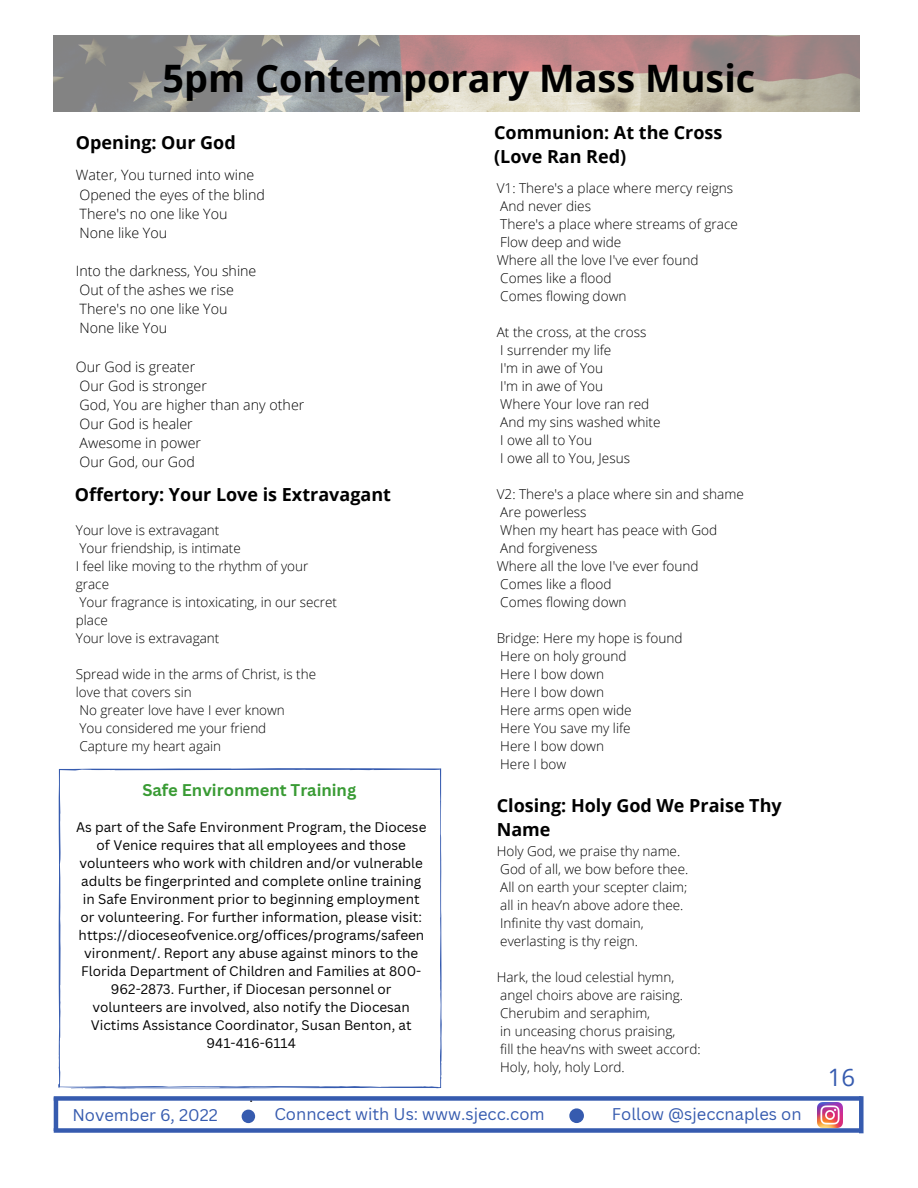
<style>
.page{position:relative;width:918px;height:1188px;background:#fff}
.page>*{position:absolute;margin:0;border:0;box-sizing:border-box;transform-origin:0 0}
.t1{font:700 37.8px "Open Sans";color:#000}
.t2{font:24px "Open Sans";color:#365baf}
.t3{font:700 18px/24.8px "Open Sans";color:#000}
.t4{font:16.5px "Canva Sans";color:#365baf}
.t5{font:700 16.5px "Canva Sans";color:#399b34}
.t6{font:300 14.25px/19.2px "Open Sans";color:#000}
.t7{font:300 13.65px/18px "Open Sans";color:#000}
.t8{font:300 13.5px/18px "Open Sans";color:#000}
.t9{font:13.5px/18px "Canva Sans";color:#000;text-align:center}
</style>
<div class="page">
<div style="left:54px;top:1128px;width:807px;height:5px;background:#365baf"></div>
<div style="left:54px;top:1096px;width:807px;height:5px;background:#365baf"></div>
<img style="left:817px;top:1102px;width:25px;height:25px">
<svg style="left:242px;top:1110px;width:13px;height:13px"></svg>
<svg style="left:569px;top:1108px;width:15px;height:15px"></svg>
<hr style="left:54px;top:1097px;width:4px;height:34px;background:#365baf">
<div style="left:859px;top:1096px;width:5px;height:37px;background:#365baf"></div>
<svg style="left:58px;top:768px;width:384px;height:321px"></svg>
<img style="left:54px;top:36px;width:805px;height:75px">
<h1 class="t1" style="left:163px;top:52px;width:594px">5pm Contemporary Mass Music</h1>
<h3 class="t3" style="left:76px;top:130px;width:161px">Opening: Our God</h3>
<p class="t6" style="left:76px;top:165px;width:191px">Water, You turned into wine<br>Opened the eyes of the blind<br>There's no one like You<br>None like You</p>
<p class="t6" style="left:76px;top:261px;width:182px">Into the darkness, You shine<br>Out of the ashes we rise<br>There's no one like You<br>None like You</p>
<p class="t6" style="left:76px;top:357px;width:230px">Our God is greater<br>Our God is stronger<br>God, You are higher than any other<br>Our God is healer<br>Awesome in power<br>Our God, our God</p>
<h3 class="t3" style="left:75px;top:482px;width:318px">Offertory: Your Love is Extravagant</h3>
<p class="t8" style="left:76px;top:520px;width:263px">Your love is extravagant<br>Your friendship, is intimate<br>I feel like moving to the rhythm of your grace<br>Your fragrance is intoxicating, in our secret place<br>Your love is extravagant</p>
<p class="t8" style="left:76px;top:664px;width:242px">Spread wide in the arms of Christ, is the love that covers sin<br>No greater love have I ever known<br>You considered me your friend<br>Capture my heart again</p>
<p class="t5" style="left:142px;top:778px;width:215px">Safe Environment Training</p>
<p class="t9" style="left:76px;top:818px;width:352px">As part of the Safe Environment Program, the Diocese of Venice requires that all employees and those volunteers who work with children and/or vulnerable adults be fingerprinted and complete online training in Safe Environment prior to beginning employment or volunteering. For further information, please visit: https://dioceseofvenice.org/offices/programs/safeen vironment/. Report any abuse against minors to the Florida Department of Children and Families at 800- 962-2873. Further, if Diocesan personnel or volunteers are involved, also notify the Diocesan Victims Assistance Coordinator, Susan Benton, at 941-416-6114</p>
<p class="t9" style="left:250px;top:1088px;width:5px">.</p>
<h3 class="t3" style="left:494px;top:119px;width:230px">Communion: At the Cross (Love Ran Red)</h3>
<p class="t7" style="left:497px;top:178px;width:243px">V1: There's a place where mercy reigns<br>And never dies<br>There's a place where streams of grace<br>Flow deep and wide<br>Where all the love I've ever found<br>Comes like a flood<br>Comes flowing down</p>
<p class="t7" style="left:497px;top:322px;width:165px">At the cross, at the cross<br>I surrender my life<br>I'm in awe of You<br>I'm in awe of You<br>Where Your love ran red<br>And my sins washed white<br>I owe all to You<br>I owe all to You, Jesus</p>
<p class="t7" style="left:497px;top:484px;width:249px">V2: There's a place where sin and shame<br>Are powerless<br>When my heart has peace with God<br>And forgiveness<br>Where all the love I've ever found<br>Comes like a flood<br>Comes flowing down</p>
<p class="t7" style="left:497px;top:628px;width:187px">Bridge: Here my hope is found<br>Here on holy ground<br>Here I bow down<br>Here I bow down<br>Here arms open wide<br>Here You save my life<br>Here I bow down</p>
<p class="t8" style="left:500px;top:754px;width:67px">Here I bow</p>
<h3 class="t3" style="left:497px;top:792px;width:286px">Closing: Holy God We Praise Thy<br>Name</h3>
<p class="t8" style="left:497px;top:841px;width:193px">Holy God, we praise thy name.<br>God of all, we bow before thee.<br>All on earth your scepter claim; all in heav’n above adore thee.<br>Infinite thy vast domain, everlasting is thy reign.</p>
<p class="t8" style="left:497px;top:967px;width:205px">Hark, the loud celestial hymn, angel choirs above are raising.<br>Cherubim and seraphim,<br>in unceasing chorus praising,<br>fill the heav’ns with sweet accord:<br>Holy, holy, holy Lord.</p>
<p class="t4" style="left:72px;top:1104px;width:147px">November 6, 2022</p>
<p class="t4" style="left:274px;top:1103px;width:272px">Conncect with Us: www.sjecc.com</p>
<p class="t4" style="left:612px;top:1103px;width:191px">Follow @sjeccnaples on</p>
<h2 class="t2" style="left:828px;top:1061px;width:29px">16</h2>
</div>
